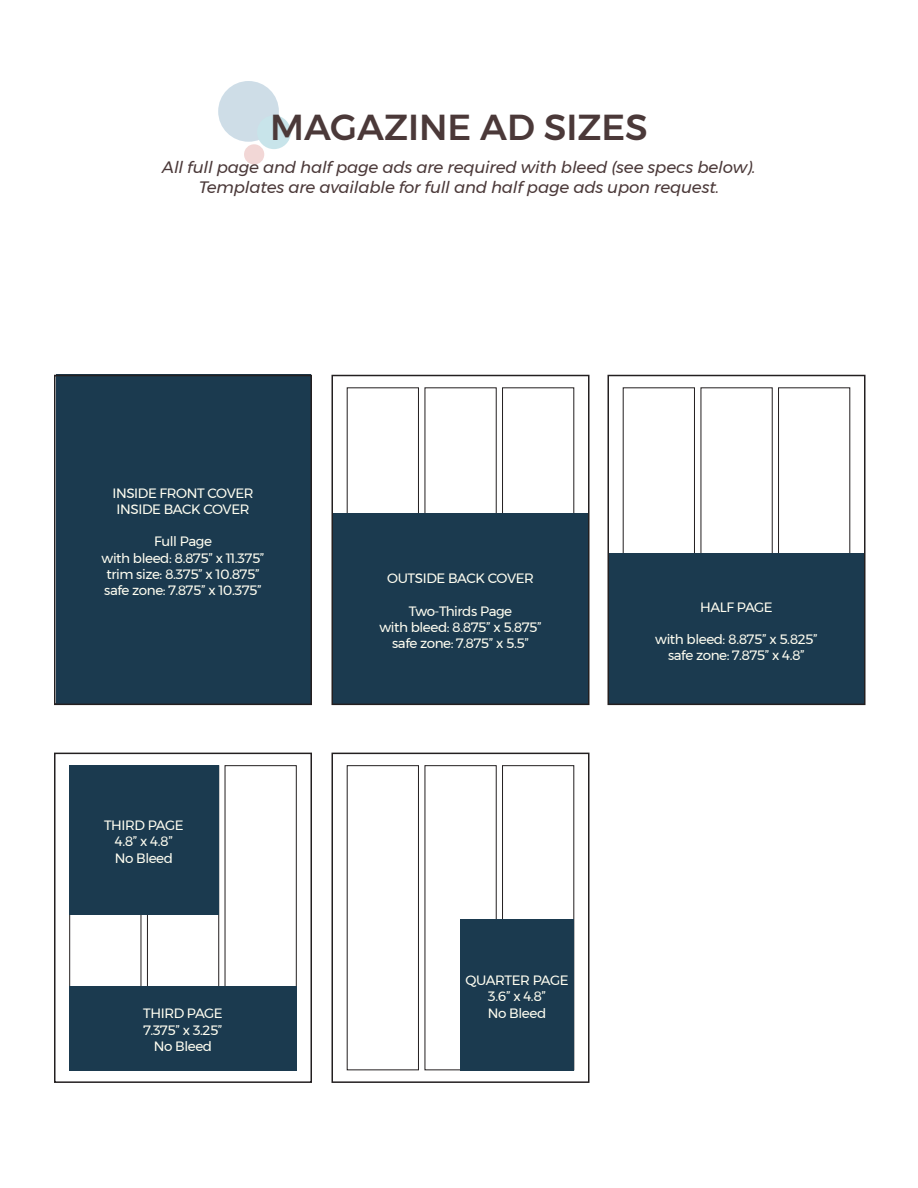
<style>
.page{position:relative;width:918px;height:1188px;background:#fff}
.page>*{position:absolute;margin:0;border:0;box-sizing:border-box;transform-origin:0 0}
.Page_headers{font:500 36px "Montserrat";color:#4b3939}
.statistics{font:italic 16.5px "Montserrat";letter-spacing:-.01em;color:#4b3939}
.ad_sizes_text{font:13.5px "Montserrat";letter-spacing:-.03em;color:#fffef1}
</style>
<div class="page">
<div style="left:69px;top:765px;width:150px;height:150px;background:#1b3a4f"></div>
<div style="left:69px;top:986px;width:228px;height:84px;background:#1b3a4f"></div>
<div style="left:54px;top:753px;width:258px;height:330px;border:2px solid #231f20"></div>
<div style="left:347px;top:765px;width:72px;height:305px;border:1px solid #231f20"></div>
<div style="left:502px;top:765px;width:72px;height:305px;border:1px solid #231f20"></div>
<div style="left:332px;top:753px;width:258px;height:330px;border:2px solid #231f20"></div>
<div style="left:460px;top:919px;width:114px;height:151px;background:#1b3a4f"></div>
<div style="left:623px;top:388px;width:72px;height:304px;border:1px solid #231f20"></div>
<div style="left:778px;top:388px;width:72px;height:304px;border:1px solid #231f20"></div>
<div style="left:608px;top:554px;width:257px;height:151px;background:#1b3a4f"></div>
<div style="left:608px;top:375px;width:258px;height:330px;border:2px solid #231f20"></div>
<div style="left:347px;top:388px;width:72px;height:304px;border:1px solid #231f20"></div>
<div style="left:502px;top:388px;width:72px;height:304px;border:1px solid #231f20"></div>
<div style="left:333px;top:513px;width:255px;height:192px;background:#1b3a4f"></div>
<div style="left:332px;top:375px;width:258px;height:330px;border:2px solid #231f20"></div>
<div style="left:56px;top:375px;width:254px;height:330px;background:#1b3a4f"></div>
<div style="left:54px;top:375px;width:258px;height:330px;border:2px solid #231f20"></div>
<div style="left:218px;top:81px;width:61px;height:61px;background:#cedde7;border-radius:50%"></div>
<div style="left:257px;top:115px;width:34px;height:34px;background:#c8e4ea;border-radius:50%"></div>
<div style="left:244px;top:144px;width:20px;height:21px;background:#f2d7d6;border-radius:50%"></div>
<p class="Page_headers" style="left:270px;top:99px;width:379px">MAGAZINE AD SIZES</p>
<p class="statistics" style="left:162px;top:154px;width:595px">All full page and half page ads are required with bleed (see specs below).</p>
<p class="statistics" style="left:199px;top:174px;width:522px">Templates are available for full and half page ads upon request.</p>
<p class="ad_sizes_text" style="left:112px;top:483px;width:143px">INSIDE FRONT COVER</p>
<p class="ad_sizes_text" style="left:117px;top:499px;width:134px">INSIDE BACK COVER</p>
<p class="ad_sizes_text" style="left:154px;top:531px;width:59px">Full Page</p>
<p class="ad_sizes_text" style="left:102px;top:548px;width:164px">with bleed: 8.875” x 11.375”</p>
<p class="ad_sizes_text" style="left:106px;top:564px;width:155px">trim size: 8.375” x 10.875”</p>
<p class="ad_sizes_text" style="left:104px;top:580px;width:159px">safe zone: 7.875” x 10.375”</p>
<p class="ad_sizes_text" style="left:104px;top:815px;width:81px">THIRD PAGE</p>
<p class="ad_sizes_text" style="left:115px;top:831px;width:60px">4.8” x 4.8”</p>
<p class="ad_sizes_text" style="left:115px;top:847px;width:60px">No Bleed</p>
<p class="ad_sizes_text" style="left:143px;top:1003px;width:81px">THIRD PAGE</p>
<p class="ad_sizes_text" style="left:143px;top:1020px;width:81px">7.375” x 3.25”</p>
<p class="ad_sizes_text" style="left:154px;top:1036px;width:60px">No Bleed</p>
<p class="ad_sizes_text" style="left:387px;top:568px;width:148px">OUTSIDE BACK COVER</p>
<p class="ad_sizes_text" style="left:409px;top:601px;width:105px">Two-Thirds Page</p>
<p class="ad_sizes_text" style="left:379px;top:617px;width:164px">with bleed: 8.875” x 5.875”</p>
<p class="ad_sizes_text" style="left:392px;top:633px;width:138px">safe zone: 7.875” x 5.5”</p>
<p class="ad_sizes_text" style="left:700px;top:597px;width:74px">HALF PAGE</p>
<p class="ad_sizes_text" style="left:655px;top:629px;width:164px">with bleed: 8.875” x 5.825”</p>
<p class="ad_sizes_text" style="left:668px;top:645px;width:138px">safe zone: 7.875” x 4.8”</p>
<p class="ad_sizes_text" style="left:466px;top:970px;width:105px">QUARTER PAGE</p>
<p class="ad_sizes_text" style="left:488px;top:986px;width:60px">3.6” x 4.8”</p>
<p class="ad_sizes_text" style="left:488px;top:1002px;width:60px">No Bleed</p>
</div>
